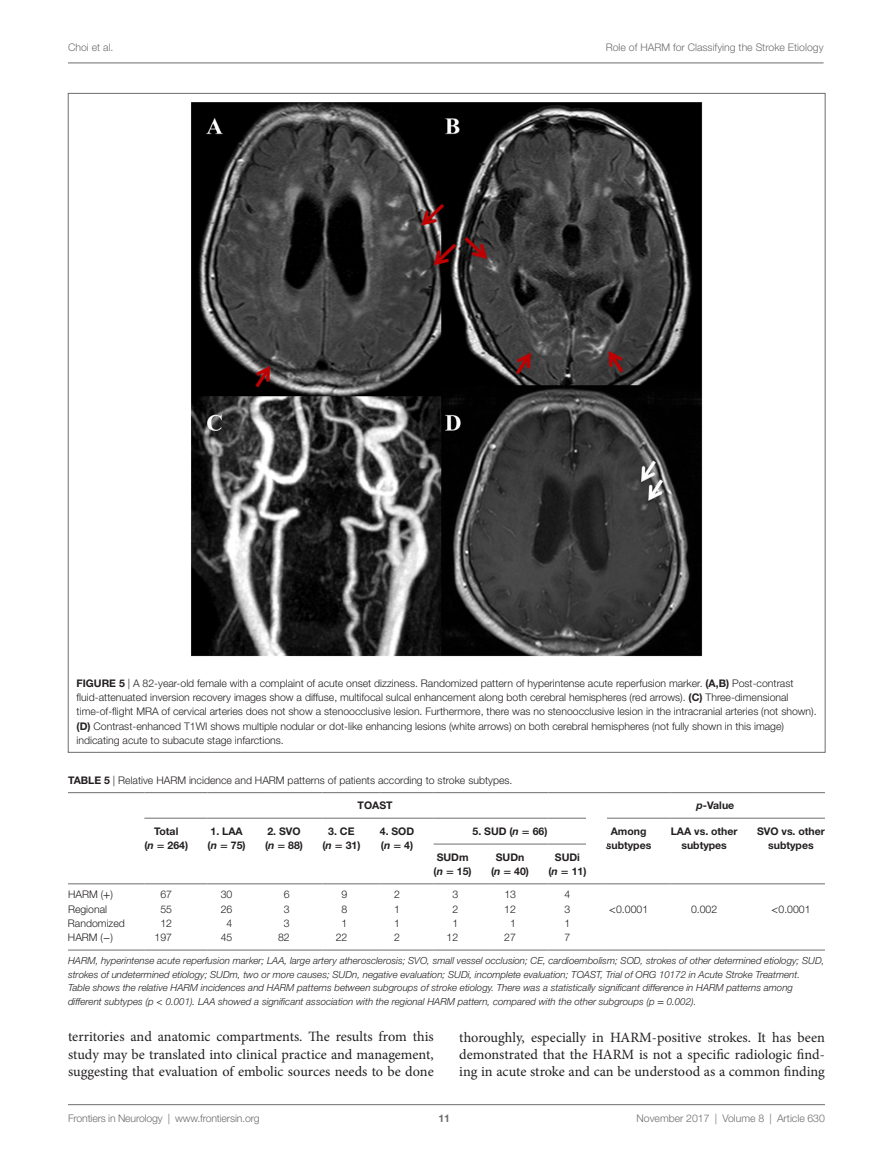
<style>
.page{position:relative;width:893px;height:1170px;background:#fff}
.page>*{position:absolute;margin:0;border:0;box-sizing:border-box;transform-origin:0 0}
.t1{font:14.25px/17.2px "Minion Pro";color:#231f20;text-align:justify}
.t2{font:300 10.5px/14.2px "Helvetica Neue LT Std";color:#231f20}
.t3{font:700 10.5px/14.2px "Helvetica Neue LT Std";color:#231f20}
.t4{font:300 10.5px "Helvetica Neue LT Std";color:#6c6d70}
.t5{font:700 10.5px "Helvetica Neue LT Std";color:#6c6d70}
.t6{font:italic 300 9.75px/13.5px "Helvetica Neue LT Std";color:#231f20}
.s1{font-weight:700}
.s2{font-style:italic}
.s3{font-family:"STIX General"}
.s4{font-family:"STIX General";font-weight:400}
.s5{font-family:"STIX General";font-weight:400;font-style:normal}
</style>
<div class="page">
<img style="left:191px;top:102px;width:512px;height:554px">
<hr style="left:434px;top:843px;width:57px;height:1px;background:#6c6d70">
<hr style="left:491px;top:843px;width:57px;height:1px;background:#6c6d70">
<hr style="left:548px;top:843px;width:58px;height:1px;background:#6c6d70">
<hr style="left:68px;top:883px;width:76px;height:1px;background:#6c6d70">
<hr style="left:68px;top:949px;width:76px;height:1px;background:#6c6d70">
<hr style="left:144px;top:949px;width:64px;height:1px;background:#6c6d70">
<hr style="left:208px;top:949px;width:57px;height:1px;background:#6c6d70">
<hr style="left:265px;top:949px;width:57px;height:1px;background:#6c6d70">
<hr style="left:322px;top:949px;width:58px;height:1px;background:#6c6d70">
<hr style="left:380px;top:949px;width:54px;height:1px;background:#6c6d70">
<hr style="left:434px;top:949px;width:57px;height:1px;background:#6c6d70">
<hr style="left:491px;top:949px;width:57px;height:1px;background:#6c6d70">
<hr style="left:548px;top:949px;width:58px;height:1px;background:#6c6d70">
<hr style="left:606px;top:949px;width:65px;height:1px;background:#6c6d70">
<hr style="left:671px;top:949px;width:86px;height:1px;background:#6c6d70">
<hr style="left:757px;top:949px;width:68px;height:1px;background:#6c6d70">
<hr style="left:68px;top:792px;width:76px;height:1px;background:#6c6d70">
<hr style="left:144px;top:817px;width:64px;height:1px;background:#6c6d70">
<hr style="left:208px;top:817px;width:57px;height:1px;background:#6c6d70">
<hr style="left:265px;top:817px;width:57px;height:1px;background:#6c6d70">
<hr style="left:322px;top:817px;width:58px;height:1px;background:#6c6d70">
<hr style="left:380px;top:817px;width:54px;height:1px;background:#6c6d70">
<hr style="left:434px;top:817px;width:57px;height:1px;background:#6c6d70">
<hr style="left:491px;top:817px;width:57px;height:1px;background:#6c6d70">
<hr style="left:548px;top:817px;width:58px;height:1px;background:#6c6d70">
<hr style="left:606px;top:817px;width:65px;height:1px;background:#6c6d70">
<hr style="left:671px;top:817px;width:86px;height:1px;background:#6c6d70">
<hr style="left:757px;top:817px;width:68px;height:1px;background:#6c6d70">
<hr style="left:144px;top:792px;width:64px;height:1px;background:#6c6d70">
<hr style="left:208px;top:792px;width:57px;height:1px;background:#6c6d70">
<hr style="left:265px;top:792px;width:57px;height:1px;background:#6c6d70">
<hr style="left:322px;top:792px;width:58px;height:1px;background:#6c6d70">
<hr style="left:380px;top:792px;width:54px;height:1px;background:#6c6d70">
<hr style="left:434px;top:792px;width:57px;height:1px;background:#6c6d70">
<hr style="left:491px;top:792px;width:57px;height:1px;background:#6c6d70">
<hr style="left:548px;top:792px;width:58px;height:1px;background:#6c6d70">
<hr style="left:606px;top:792px;width:65px;height:1px;background:#6c6d70">
<hr style="left:671px;top:792px;width:86px;height:1px;background:#6c6d70">
<hr style="left:757px;top:792px;width:68px;height:1px;background:#6c6d70">
<hr style="left:144px;top:883px;width:64px;height:1px;background:#6c6d70">
<hr style="left:208px;top:883px;width:57px;height:1px;background:#6c6d70">
<hr style="left:265px;top:883px;width:57px;height:1px;background:#6c6d70">
<hr style="left:322px;top:883px;width:58px;height:1px;background:#6c6d70">
<hr style="left:380px;top:883px;width:54px;height:1px;background:#6c6d70">
<hr style="left:434px;top:883px;width:57px;height:1px;background:#6c6d70">
<hr style="left:491px;top:883px;width:57px;height:1px;background:#6c6d70">
<hr style="left:548px;top:883px;width:58px;height:1px;background:#6c6d70">
<hr style="left:606px;top:883px;width:65px;height:1px;background:#6c6d70">
<hr style="left:671px;top:883px;width:86px;height:1px;background:#6c6d70">
<hr style="left:757px;top:883px;width:68px;height:1px;background:#6c6d70">
<div style="left:586px;top:813px;width:20px;height:33px;background:#fff"></div>
<hr style="left:68px;top:1104px;width:757px;height:1px;background:#6c6d70">
<hr style="left:68px;top:63px;width:755px;height:1px;background:#6c6d70">
<p class="t4" style="left:68px;top:41px;width:47px">Choi et al.</p>
<p class="t4" style="left:606px;top:41px;width:219px">Role of HARM for Classifying the Stroke Etiology</p>
<p class="t2" style="left:77px;top:675px;width:742px"><span class="s1">Figure 5</span> | A 82-year-old female with a complaint of acute onset dizziness. Randomized pattern of hyperintense acute reperfusion marker. <span class="s1">(A,B)</span> Post-contrast fluid-attenuated inversion recovery images show a diffuse, multifocal sulcal enhancement along both cerebral hemispheres (red arrows). <span class="s1">(C)</span> Three-dimensional time-of-flight MRA of cervical arteries does not show a stenoocclusive lesion. Furthermore, there was no stenoocclusive lesion in the intracranial arteries (not shown). <span class="s1">(D)</span> Contrast-enhanced T1WI shows multiple nodular or dot-like enhancing lesions (white arrows) on both cerebral hemispheres (not fully shown in this image) indicating acute to subacute stage infarctions.</p>
<p class="t2" style="left:68px;top:773px;width:446px"><span class="s1">Table 5</span> | Relative HARM incidence and HARM patterns of patients according to stroke subtypes.</p>
<p class="t3" style="left:358px;top:798px;width:37px">TOAST</p>
<p class="t3" style="left:696px;top:798px;width:39px"><span class="s2">p</span>-Value</p>
<p class="t3" style="left:144px;top:823px;width:45px;text-align:center">Total<br>(<span class="s2">n</span> <span class="s3">=</span> 264)</p>
<p class="t3" style="left:208px;top:823px;width:40px">1. LAA<br>(<span class="s2">n</span> <span class="s3">=</span> 75)</p>
<p class="t3" style="left:265px;top:823px;width:40px">2. SVO (<span class="s2">n</span> <span class="s3">=</span> 88)</p>
<p class="t3" style="left:322px;top:823px;width:40px;text-indent:6px">3. CE<br>(<span class="s2">n</span> <span class="s3">=</span> 31)</p>
<p class="t3" style="left:380px;top:823px;width:36px">4. SOD (<span class="s2">n</span> <span class="s3">=</span> 4)</p>
<p class="t3" style="left:473px;top:823px;width:76px">5. SUD (<span class="s2">n</span> <span class="s3">=</span> 66)</p>
<p class="t3" style="left:606px;top:823px;width:47px;text-align:center">Among subtypes</p>
<p class="t3" style="left:671px;top:823px;width:8px">LAA</p>
<p class="t3" style="left:681px;top:823px;width:58px;text-indent:13px">vs. other subtypes</p>
<p class="t3" style="left:757px;top:823px;width:69px;text-align:center">SVO vs. other subtypes</p>
<p class="t3" style="left:434px;top:849px;width:40px">SUDm (<span class="s2">n</span> <span class="s3">=</span> 15)</p>
<p class="t3" style="left:491px;top:849px;width:40px;text-align:center">SUDn (<span class="s2">n</span> <span class="s3">=</span> 40)</p>
<p class="t3" style="left:548px;top:849px;width:40px;text-align:center">SUDi<br>(<span class="s2">n</span> <span class="s3">=</span> 11)</p>
<p class="t2" style="left:68px;top:887px;width:46px">HARM (<span class="s4">+</span>)</p>
<p class="t2" style="left:160px;top:887px;width:13px">67</p>
<p class="t2" style="left:221px;top:887px;width:13px">30</p>
<p class="t2" style="left:284px;top:887px;width:7px">6</p>
<p class="t2" style="left:342px;top:887px;width:7px">9</p>
<p class="t2" style="left:394px;top:887px;width:7px">2</p>
<p class="t2" style="left:452px;top:887px;width:7px">3</p>
<p class="t2" style="left:504px;top:887px;width:13px">13</p>
<p class="t2" style="left:564px;top:887px;width:7px">4</p>
<p class="t2" style="left:68px;top:901px;width:41px">Regional</p>
<p class="t2" style="left:160px;top:901px;width:13px">55</p>
<p class="t2" style="left:221px;top:901px;width:13px">26</p>
<p class="t2" style="left:284px;top:901px;width:7px">3</p>
<p class="t2" style="left:341px;top:901px;width:7px">8</p>
<p class="t2" style="left:394px;top:901px;width:7px">1</p>
<p class="t2" style="left:452px;top:901px;width:7px">2</p>
<p class="t2" style="left:504px;top:901px;width:13px">12</p>
<p class="t2" style="left:564px;top:901px;width:7px">3</p>
<p class="t2" style="left:609px;top:901px;width:41px"><span class="s4">&lt;</span>0.0001</p>
<p class="t2" style="left:691px;top:901px;width:28px">0.002</p>
<p class="t2" style="left:771px;top:901px;width:41px"><span class="s4">&lt;</span>0.0001</p>
<p class="t2" style="left:68px;top:915px;width:58px">Randomized</p>
<p class="t2" style="left:160px;top:915px;width:13px">12</p>
<p class="t2" style="left:227px;top:915px;width:7px">4</p>
<p class="t2" style="left:284px;top:915px;width:7px">3</p>
<p class="t2" style="left:341px;top:915px;width:7px">1</p>
<p class="t2" style="left:394px;top:915px;width:7px">1</p>
<p class="t2" style="left:452px;top:915px;width:7px">1</p>
<p class="t2" style="left:510px;top:915px;width:7px">1</p>
<p class="t2" style="left:564px;top:915px;width:7px">1</p>
<p class="t2" style="left:68px;top:929px;width:46px">HARM (<span class="s4">−</span>)</p>
<p class="t2" style="left:155px;top:929px;width:19px">197</p>
<p class="t2" style="left:221px;top:929px;width:13px">45</p>
<p class="t2" style="left:278px;top:929px;width:13px">82</p>
<p class="t2" style="left:336px;top:929px;width:13px">22</p>
<p class="t2" style="left:394px;top:929px;width:7px">2</p>
<p class="t2" style="left:447px;top:929px;width:13px">12</p>
<p class="t2" style="left:504px;top:929px;width:13px">27</p>
<p class="t2" style="left:564px;top:929px;width:7px">7</p>
<p class="t6" style="left:68px;top:953px;width:758px">HARM, hyperintense acute reperfusion marker; LAA, large artery atherosclerosis; SVO, small vessel occlusion; CE, cardioembolism; SOD, strokes of other determined etiology; SUD, strokes of undetermined etiology; SUDm, two or more causes; SUDn, negative evaluation; SUDi, incomplete evaluation; TOAST, Trial of ORG 10172 in Acute Stroke Treatment.<br>Table shows the relative HARM incidences and HARM patterns between subgroups of stroke etiology. There was a statistically significant difference in HARM patterns among different subtypes (p <span class="s5">&lt;</span> 0.001). LAA showed a significant association with the regional HARM pattern, compared with the other subgroups (p <span class="s5">=</span> 0.002).</p>
<h1 class="t1" style="left:68px;top:1028px;width:367px">territories and anatomic compartments. The results from this study may be translated into clinical practice and management, suggesting that evaluation of embolic sources needs to be done</h1>
<h1 class="t1" style="left:459px;top:1028px;width:367px">thoroughly, especially in HARM-positive strokes. It has been demonstrated that the HARM is not a specific radiologic find&shy;ing in acute stroke and can be understood as a common finding</h1>
<p class="t4" style="left:68px;top:1111px;width:193px">Frontiers in Neurology | www.frontiersin.org</p>
<p class="t4" style="left:636px;top:1111px;width:190px">November 2017 | Volume 8 | Article 630</p>
<p class="t5" style="left:439px;top:1111px;width:13px">11</p>
</div>
